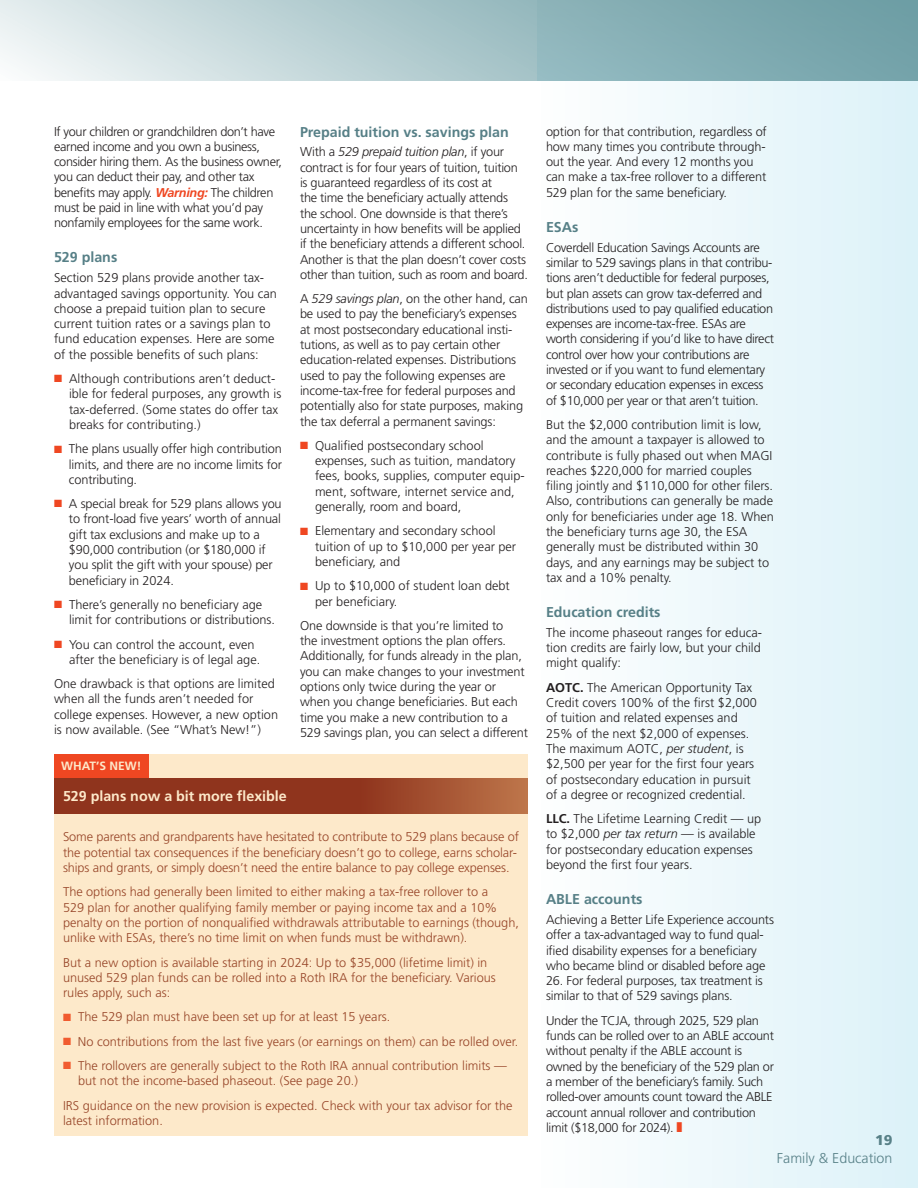
<style>
.page{position:relative;width:918px;height:1188px;background:#fff}
.page>*{position:absolute;margin:0;border:0;box-sizing:border-box;transform-origin:0 0}
.t1{font:700 14.25px "Frutiger LT Std";color:#578087}
.t2{font:700 14.25px "Frutiger LT Std";color:#fde9ca}
.t3{font:300 14.25px "Frutiger LT Std";color:#578087}
.t4{font:900 14.25px "Frutiger LT Std";color:#578087}
.t5{font:300 12.75px/15.3px "Frutiger LT Std";letter-spacing:-.01em;color:#231f20}
.t6{font:300 12.75px/15.3px "Frutiger LT Std";letter-spacing:-.005em;color:#974528}
.t7{font:700 12px "Frutiger LT Std";color:#fde9ca}
.s1{font-weight:700;font-style:italic;color:#ef4722}
.s2{color:#ef4722}
.s3{font-style:italic}
.s4{color:#f15b2f}
.s5{font-weight:700}
</style>
<div class="page">
<div style="left:537px;top:0;width:381px;height:1188px;background:linear-gradient(to right,#fefefe,#dcf1f8)"></div>
<div style="left:0;top:0;width:918px;height:81px;background:linear-gradient(to right,#ebf2f2,#6599a1)"></div>
<div style="left:54px;top:754px;width:474px;height:381px;background:#fde9ca"></div>
<div style="left:54px;top:778px;width:474px;height:36px;background:#8f341d"></div>
<div style="left:54px;top:754px;width:94px;height:24px;background:#ef4722"></div>
<div style="left:357px;top:778px;width:171px;height:36px;background:linear-gradient(to right,#8e331c,#be764b)"></div>
<p class="t5" style="left:54px;top:124px;width:230px">If your children or grandchildren don’t have earned income and you own a business, consider hiring them. As the business owner, you can deduct their pay, and other tax benefits may apply. <span class="s1">Warning:</span> The children must be paid in line with what you’d pay nonfamily employees for the same work.</p>
<p class="t1" style="left:54px;top:249px;width:65px">529 plans</p>
<p class="t5" style="left:54px;top:270px;width:224px">Section 529 plans provide another tax&shy;advantaged savings opportunity. You can choose a prepaid tuition plan to secure current tuition rates or a savings plan to fund education expenses. Here are some of the possible benefits of such plans:</p>
<p class="t5" style="left:69px;top:371px;width:214px;text-indent:-15px"><span class="s2">■</span> Although contributions aren’t deduct&shy;ible for federal purposes, any growth is tax-deferred. (Some states do offer tax breaks for contributing.)</p>
<p class="t5" style="left:69px;top:441px;width:215px;text-align:justify;text-indent:-15px"><span class="s2">■</span> The plans usually offer high contribution limits, and there are no income limits for contributing.</p>
<p class="t5" style="left:69px;top:496px;width:214px;text-indent:-15px"><span class="s2">■</span> A special break for 529 plans allows you to front-load five years’ worth of annual gift tax exclusions and make up to a $90,000 contribution (or $180,000 if you split the gift with your spouse) per beneficiary in 2024.</p>
<p class="t5" style="left:69px;top:597px;width:208px;text-indent:-15px"><span class="s2">■</span> There’s generally no beneficiary age limit for contributions or distributions.</p>
<p class="t5" style="left:69px;top:637px;width:193px;text-indent:-15px"><span class="s2">■</span> You can control the account, even after the beneficiary is of legal age.</p>
<p class="t5" style="left:54px;top:676px;width:226px">One drawback is that options are limited when all the funds aren’t needed for college expenses. However, a new option is now available. (See “What’s New!”)</p>
<p class="t7" style="left:61px;top:759px;width:82px">WHAT’S NEW!</p>
<p class="t2" style="left:63px;top:788px;width:225px">529 plans now a bit more flexible</p>
<p class="t1" style="left:300px;top:123px;width:210px">Prepaid tuition vs. savings plan</p>
<p class="t5" style="left:300px;top:145px;width:229px">With a <span class="s3">529 prepaid tuition plan</span>, if your contract is for four years of tuition, tuition is guaranteed regardless of its cost at<br>the time the beneficiary actually attends the school. One downside is that there’s uncertainty in how benefits will be applied if the beneficiary attends a different school.<br>Another is that the plan doesn’t cover costs other than tuition, such as room and board.</p>
<p class="t5" style="left:300px;top:291px;width:229px">A <span class="s3">529 savings plan</span>, on the other hand, can be used to pay the beneficiary’s expenses at most postsecondary educational insti&shy;tutions, as well as to pay certain other education-related expenses. Distributions used to pay the following expenses are income-tax-free for federal purposes and potentially also for state purposes, making the tax deferral a permanent savings:</p>
<p class="t5" style="left:315px;top:438px;width:211px;text-indent:-15px"><span class="s2">■</span> Qualified postsecondary school expenses, such as tuition, mandatory fees, books, supplies, computer equip&shy;ment, software, internet service and, generally, room and board,</p>
<p class="t5" style="left:315px;top:524px;width:203px;text-indent:-15px"><span class="s2">■</span> Elementary and secondary school tuition of up to $10,000 per year per beneficiary, and</p>
<p class="t5" style="left:315px;top:578px;width:196px;text-indent:-15px"><span class="s2">■</span> Up to $10,000 of student loan debt per beneficiary.</p>
<p class="t5" style="left:300px;top:618px;width:230px">One downside is that you’re limited to<br>the investment options the plan offers.<br>Additionally, for funds already in the plan, you can make changes to your investment options only twice during the year or when you change beneficiaries. But each time you make a new contribution to a 529 savings plan, you can select a different</p>
<p class="t6" style="left:63px;top:830px;width:458px">Some parents and grandparents have hesitated to contribute to 529 plans because of the potential tax consequences if the beneficiary doesn’t go to college, earns scholar&shy;ships and grants, or simply doesn’t need the entire balance to pay college expenses.</p>
<p class="t6" style="left:63px;top:885px;width:457px">The options had generally been limited to either making a tax-free rollover to a<br>529 plan for another qualifying family member or paying income tax and a 10% penalty on the portion of nonqualified withdrawals attributable to earnings (though, unlike with ESAs, there’s no time limit on when funds must be withdrawn).</p>
<p class="t6" style="left:63px;top:955px;width:434px">But a new option is available starting in 2024: Up to $35,000 (lifetime limit) in unused 529 plan funds can be rolled into a Roth IRA for the beneficiary. Various rules apply, such as:</p>
<p class="t6" style="left:63px;top:1010px;width:329px"><span class="s4">■</span> The 529 plan must have been set up for at least 15 years.</p>
<p class="t6" style="left:63px;top:1034px;width:457px"><span class="s4">■</span> No contributions from the last five years (or earnings on them) can be rolled over.</p>
<p class="t6" style="left:78px;top:1058px;width:430px;text-indent:-15px"><span class="s4">■</span> The rollovers are generally subject to the Roth IRA annual contribution limits — but not the income-based phaseout. (See page 20.)</p>
<p class="t6" style="left:63px;top:1098px;width:451px">IRS guidance on the new provision is expected. Check with your tax advisor for the latest information.</p>
<p class="t5" style="left:546px;top:124px;width:222px">option for that contribution, regardless of how many times you contribute through&shy;out the year. And every 12 months you can make a tax-free rollover to a different 529 plan for the same beneficiary.</p>
<p class="t1" style="left:546px;top:219px;width:34px">ESAs</p>
<p class="t5" style="left:546px;top:240px;width:229px">Coverdell Education Savings Accounts are similar to 529 savings plans in that contribu&shy;tions aren’t deductible for federal purposes, but plan assets can grow tax-deferred and distributions used to pay qualified education expenses are income-tax-free. ESAs are worth considering if you’d like to have direct control over how your contributions are invested or if you want to fund elementary or secondary education expenses in excess of $10,000 per year or that aren’t tuition.</p>
<p class="t5" style="left:546px;top:417px;width:229px">But the $2,000 contribution limit is low, and the amount a taxpayer is allowed to contribute is fully phased out when MAGI reaches $220,000 for married couples filing jointly and $110,000 for other filers.<br>Also, contributions can generally be made only for beneficiaries under age 18. When the beneficiary turns age 30, the ESA generally must be distributed within 30 days, and any earnings may be subject to tax and a 10% penalty.</p>
<p class="t1" style="left:546px;top:604px;width:116px">Education credits</p>
<p class="t5" style="left:546px;top:625px;width:218px;text-align:justify">The income phaseout ranges for educa&shy;tion credits are fairly low, but your child might qualify:</p>
<p class="t5" style="left:546px;top:680px;width:212px"><span class="s5">AOTC.</span> The American Opportunity Tax Credit covers 100% of the first $2,000 of tuition and related expenses and 25% of the next $2,000 of expenses.<br>The maximum AOTC, <span class="s3">per student</span>, is $2,500 per year for the first four years of postsecondary education in pursuit of a degree or recognized credential.</p>
<p class="t5" style="left:546px;top:811px;width:217px"><span class="s5">LLC.</span> The Lifetime Learning Credit — up to $2,000 <span class="s3">per tax return</span> — is available for postsecondary education expenses beyond the first four years.</p>
<p class="t1" style="left:546px;top:891px;width:98px">ABLE accounts</p>
<p class="t5" style="left:546px;top:912px;width:230px">Achieving a Better Life Experience accounts offer a tax-advantaged way to fund qual&shy;ified disability expenses for a beneficiary who became blind or disabled before age</p>
<p class="t5" style="left:546px;top:973px;width:218px">26. For federal purposes, tax treatment is similar to that of 529 savings plans.</p>
<p class="t5" style="left:546px;top:1013px;width:230px">Under the TCJA, through 2025, 529 plan funds can be rolled over to an ABLE account without penalty if the ABLE account is owned by the beneficiary of the 529 plan or a member of the beneficiary’s family. Such rolled-over amounts count toward the ABLE account annual rollover and contribution limit ($18,000 for 2024). <span class="s2">❚</span></p>
<p class="t4" style="left:875px;top:1132px;width:19px">19</p>
<p class="t3" style="left:777px;top:1150px;width:117px">Family &amp; Education</p>
</div>
